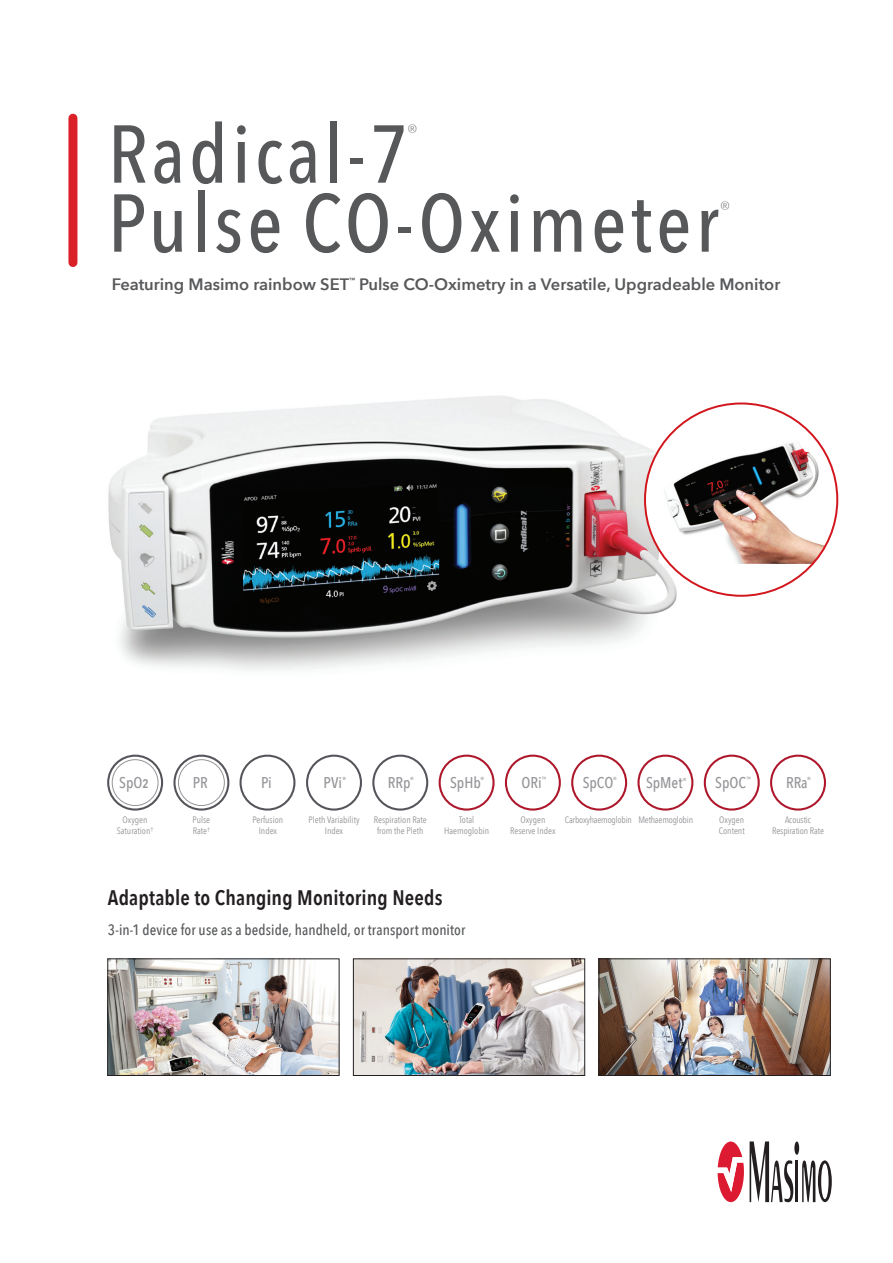
<style>
.page{position:relative;width:893px;height:1263px;background:#fff}
.page>*{position:absolute;margin:0;border:0;box-sizing:border-box;transform-origin:0 0}
.t1{font:500 81px "Avenir Next Condensed";letter-spacing:.05em;color:#57585a}
.Cover_Title{font:600 21px "Avenir Next Condensed";letter-spacing:.005em;color:#231f20}
.t2{font:200 18.9px "Avenir Next Condensed";color:#57585a;scale:1.25 1}
.t3{font:600 16.5px "Avenir Next";color:#57585a}
.t4{font:500 15.6px "Avenir Next Condensed";color:#959599}
.Specs_-_No_leader{font:500 15px "Avenir Next Condensed";letter-spacing:.005em;color:#57585a}
.t5{font:9.3px/11.2px "Avenir Next Condensed";color:#959599;text-align:center}
.t6{font:9.3px "Avenir Next Condensed";letter-spacing:-.02em;color:#959599}
.t7{font:6px "Avenir Next Condensed";color:#959599}
.t8{font:600 6px "Avenir Next";color:#57585a}
.s1{font-weight:600;font-size:12.45px}
</style>
<div class="page">
<svg style="left:718px;top:1141px;width:26px;height:61px"></svg>
<div style="left:794px;top:1141px;width:5px;height:14px;background:#231f20;border-radius:50%"></div>
<hr style="left:795px;top:1160px;width:3px;height:42px;background:#231f20">
<svg style="left:802px;top:1160px;width:30px;height:42px"></svg>
<svg style="left:750px;top:1141px;width:43px;height:61px"></svg>
<img style="left:108px;top:395px;width:588px;height:275px">
<div style="left:68px;top:118px;width:9px;height:145px;background:#da2128"></div>
<div style="left:645px;top:403px;width:192px;height:193px;background:#fff;border-radius:50%"></div>
<img style="left:645px;top:435px;width:192px;height:129px">
<img style="left:601px;top:961px;width:227px;height:113px">
<div style="left:599px;top:959px;width:231px;height:117px;border:1px solid #231f20"></div>
<img style="left:110px;top:961px;width:227px;height:113px">
<div style="left:108px;top:959px;width:231px;height:117px;border:1px solid #231f20"></div>
<img style="left:355px;top:961px;width:228px;height:113px">
<div style="left:353px;top:959px;width:232px;height:117px;border:1px solid #231f20"></div>
<div style="left:306px;top:755px;width:56px;height:55px;border:2px solid #54555a;border-radius:50%"></div>
<div style="left:372px;top:755px;width:56px;height:55px;border:2px solid #54555a;border-radius:50%"></div>
<div style="left:112px;top:759px;width:46px;height:47px;border:1px solid #959599;border-radius:50%"></div>
<div style="left:107px;top:755px;width:56px;height:55px;border:2px solid #54555a;border-radius:50%"></div>
<div style="left:178px;top:759px;width:47px;height:47px;border:1px solid #959599;border-radius:50%"></div>
<div style="left:173px;top:755px;width:56px;height:55px;border:2px solid #54555a;border-radius:50%"></div>
<div style="left:240px;top:755px;width:55px;height:55px;border:2px solid #54555a;border-radius:50%"></div>
<div style="left:571px;top:755px;width:56px;height:55px;border:2px solid #ae172b;border-radius:50%"></div>
<div style="left:637px;top:755px;width:56px;height:55px;border:2px solid #ae172b;border-radius:50%"></div>
<div style="left:439px;top:755px;width:56px;height:55px;border:2px solid #ae172b;border-radius:50%"></div>
<div style="left:704px;top:755px;width:56px;height:55px;border:2px solid #ae172b;border-radius:50%"></div>
<div style="left:505px;top:755px;width:56px;height:55px;border:2px solid #ae172b;border-radius:50%"></div>
<div style="left:770px;top:755px;width:56px;height:55px;border:2px solid #ae172b;border-radius:50%"></div>
<p class="t1" style="left:108px;top:105px;width:302px">Radical-7</p>
<p class="t2" style="left:407px;top:120px;width:11px">®</p>
<p class="t1" style="left:108px;top:174px;width:612px">Pulse CO-Oximeter</p>
<p class="t2" style="left:719px;top:198px;width:11px">®</p>
<p class="t3" style="left:112px;top:270px;width:239px">Featuring Masimo rainbow SET</p>
<p class="t8" style="left:349px;top:275px;width:7px">™</p>
<p class="t3" style="left:359px;top:270px;width:423px">Pulse CO-Oximetry in a Versatile, Upgradeable Monitor</p>
<p class="t4" style="left:119px;top:773px;width:31px">SpO<span class="s1">2</span></p>
<p class="t5" style="left:117px;top:813px;width:38px">Oxygen<br>Saturation<sup>†</sup></p>
<p class="t4" style="left:193px;top:773px;width:17px">PR</p>
<p class="t5" style="left:193px;top:813px;width:19px;text-align:left">Pulse<br>Rate<sup>†</sup></p>
<p class="t4" style="left:450px;top:773px;width:36px">SpHb<sup>®</sup></p>
<p class="t5" style="left:444px;top:813px;width:47px">Total<br>Haemoglobin</p>
<p class="t6" style="left:565px;top:811px;width:68px">Carboxyhaemoglobin</p>
<p class="t6" style="left:638px;top:811px;width:56px">Methaemoglobin</p>
<p class="t4" style="left:261px;top:773px;width:12px">Pi</p>
<p class="t4" style="left:583px;top:773px;width:36px">SpCO<sup>®</sup></p>
<p class="t4" style="left:646px;top:773px;width:42px">SpMet<sup>®</sup></p>
<p class="t4" style="left:522px;top:773px;width:22px">ORi</p>
<p class="t7" style="left:542px;top:774px;width:6px">™</p>
<p class="t5" style="left:510px;top:813px;width:47px">Oxygen<br>Reserve Index</p>
<p class="t4" style="left:324px;top:773px;width:24px">PVi<sup>®</sup></p>
<p class="t5" style="left:308px;top:813px;width:53px">Pleth Variability<br>Index</p>
<p class="t4" style="left:388px;top:773px;width:28px">RRp<sup>®</sup></p>
<p class="t5" style="left:374px;top:813px;width:55px">Respiration Rate from the Pleth</p>
<p class="t5" style="left:253px;top:813px;width:32px">Perfusion<br>Index</p>
<p class="Cover_Title" style="left:108px;top:880px;width:336px">Adaptable to Changing Monitoring Needs</p>
<p class="Specs_-_No_leader" style="left:108px;top:920px;width:359px">3-in-1 device for use as a bedside, handheld, or transport monitor</p>
<p class="t4" style="left:715px;top:773px;width:32px">SpOC</p>
<p class="t7" style="left:746px;top:774px;width:6px">™</p>
<p class="t5" style="left:719px;top:813px;width:27px;text-align:left">Oxygen<br>Content</p>
<p class="t4" style="left:786px;top:773px;width:26px">RRa<sup>®</sup></p>
<p class="t5" style="left:772px;top:813px;width:53px">Acoustic<br>Respiration Rate</p>
</div>
